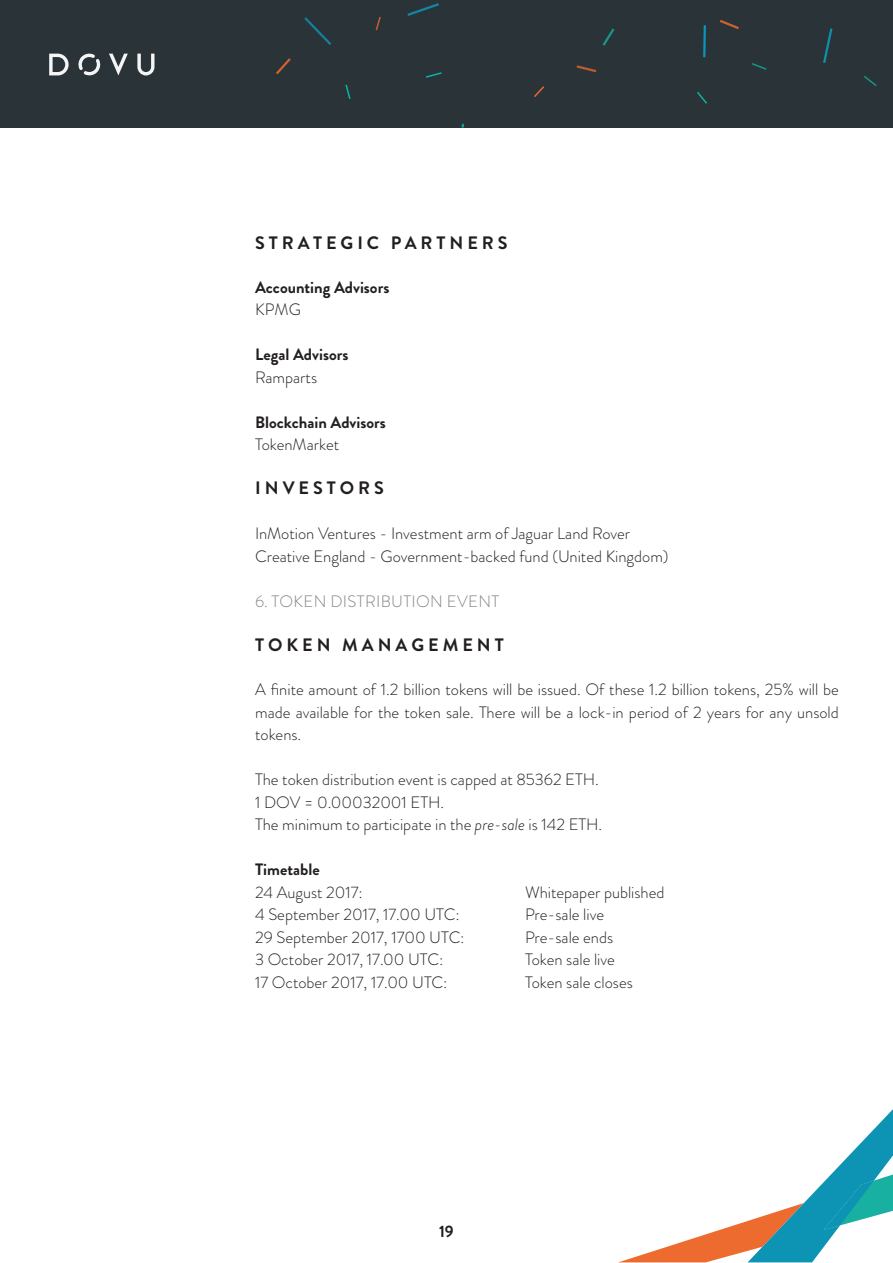
<style>
.page{position:relative;width:893px;height:1263px;background:#fff}
.page>*{position:absolute;margin:0;border:0;box-sizing:border-box;transform-origin:0 0}
.Heading_Style{font:700 18px "Brandon Grotesque";letter-spacing:.22em;color:#231f20}
.Heading_Style-2{font:300 16.5px/22.5px "Brandon Grotesque";color:#231f20;text-align:justify}
.t1{font:700 16.5px "Brandon Grotesque";color:#231f20}
.Paragraph_Style_1{font:300 16.5px "Brandon Grotesque";letter-spacing:.02em;color:#808285}
.s1{font-style:italic}
</style>
<div class="page">
<div style="left:0;top:0;width:893px;height:128px;background:#293338"></div>
<svg style="left:823px;top:28px;width:9px;height:35px"></svg>
<svg style="left:703px;top:25px;width:3px;height:32px"></svg>
<svg style="left:407px;top:3px;width:32px;height:13px"></svg>
<svg style="left:304px;top:17px;width:27px;height:28px"></svg>
<svg style="left:864px;top:76px;width:13px;height:10px"></svg>
<svg style="left:752px;top:63px;width:14px;height:7px"></svg>
<svg style="left:697px;top:92px;width:10px;height:12px"></svg>
<svg style="left:602px;top:28px;width:12px;height:18px"></svg>
<svg style="left:461px;top:124px;width:3px;height:4px"></svg>
<svg style="left:426px;top:72px;width:16px;height:6px"></svg>
<svg style="left:345px;top:85px;width:6px;height:14px"></svg>
<svg style="left:720px;top:20px;width:19px;height:9px"></svg>
<svg style="left:577px;top:65px;width:19px;height:7px"></svg>
<svg style="left:534px;top:86px;width:10px;height:11px"></svg>
<svg style="left:376px;top:17px;width:5px;height:13px"></svg>
<svg style="left:276px;top:58px;width:15px;height:16px"></svg>
<svg style="left:49px;top:54px;width:20px;height:21px"></svg>
<svg style="left:109px;top:54px;width:19px;height:21px"></svg>
<svg style="left:137px;top:54px;width:17px;height:21px"></svg>
<svg style="left:78px;top:54px;width:23px;height:22px"></svg>
<svg style="left:619px;top:1109px;width:274px;height:153px"></svg>
<p class="Heading_Style" style="left:255px;top:230px;width:254px">STRATEGIC PARTNERS</p>
<p class="t1" style="left:255px;top:275px;width:136px">Accounting Advisors</p>
<p class="Heading_Style-2" style="left:255px;top:298px;width:47px">KPMG</p>
<p class="t1" style="left:255px;top:343px;width:95px">Legal Advisors</p>
<p class="Heading_Style-2" style="left:255px;top:366px;width:64px">Ramparts</p>
<p class="t1" style="left:255px;top:410px;width:132px">Blockchain Advisors</p>
<p class="Heading_Style-2" style="left:255px;top:433px;width:86px">TokenMarket</p>
<p class="Heading_Style" style="left:255px;top:476px;width:130px">INVESTORS</p>
<p class="Heading_Style-2" style="left:255px;top:522px;width:377px">InMotion Ventures - Investment arm of Jaguar Land Rover</p>
<p class="Heading_Style-2" style="left:255px;top:545px;width:415px">Creative England - Government-backed fund (United Kingdom)</p>
<p class="Paragraph_Style_1" style="left:255px;top:590px;width:246px">6. TOKEN DISTRIBUTION EVENT</p>
<p class="Heading_Style" style="left:255px;top:632px;width:250px">TOKEN MANAGEMENT</p>
<p class="Heading_Style-2" style="left:255px;top:678px;width:585px">A finite amount of 1.2 billion tokens will be issued. Of these 1.2 billion tokens, 25% will be made available for the token sale. There will be a lock-in period of 2 years for any unsold tokens.</p>
<p class="Heading_Style-2" style="left:255px;top:768px;width:345px">The token distribution event is capped at 85362 ETH.</p>
<p class="Heading_Style-2" style="left:255px;top:791px;width:190px">1 DOV = 0.00032001 ETH.</p>
<p class="Heading_Style-2" style="left:255px;top:813px;width:349px">The minimum to participate in the <span class="s1">pre-sale</span> is 142 ETH.</p>
<p class="t1" style="left:255px;top:858px;width:66px">Timetable</p>
<p class="Heading_Style-2" style="left:255px;top:881px;width:109px">24 August 2017:</p>
<p class="Heading_Style-2" style="left:525px;top:881px;width:141px">Whitepaper published</p>
<p class="Heading_Style-2" style="left:255px;top:903px;width:206px">4 September 2017, 17.00 UTC:</p>
<p class="Heading_Style-2" style="left:525px;top:903px;width:80px">Pre-sale live</p>
<p class="Heading_Style-2" style="left:255px;top:926px;width:211px">29 September 2017, 1700 UTC:</p>
<p class="Heading_Style-2" style="left:525px;top:926px;width:90px">Pre-sale ends</p>
<p class="Heading_Style-2" style="left:255px;top:948px;width:190px">3 October 2017, 17.00 UTC:</p>
<p class="Heading_Style-2" style="left:525px;top:948px;width:91px">Token sale live</p>
<p class="Heading_Style-2" style="left:255px;top:971px;width:194px">17 October 2017, 17.00 UTC:</p>
<p class="Heading_Style-2" style="left:525px;top:971px;width:109px">Token sale closes</p>
<p class="t1" style="left:439px;top:1220px;width:16px">19</p>
</div>
